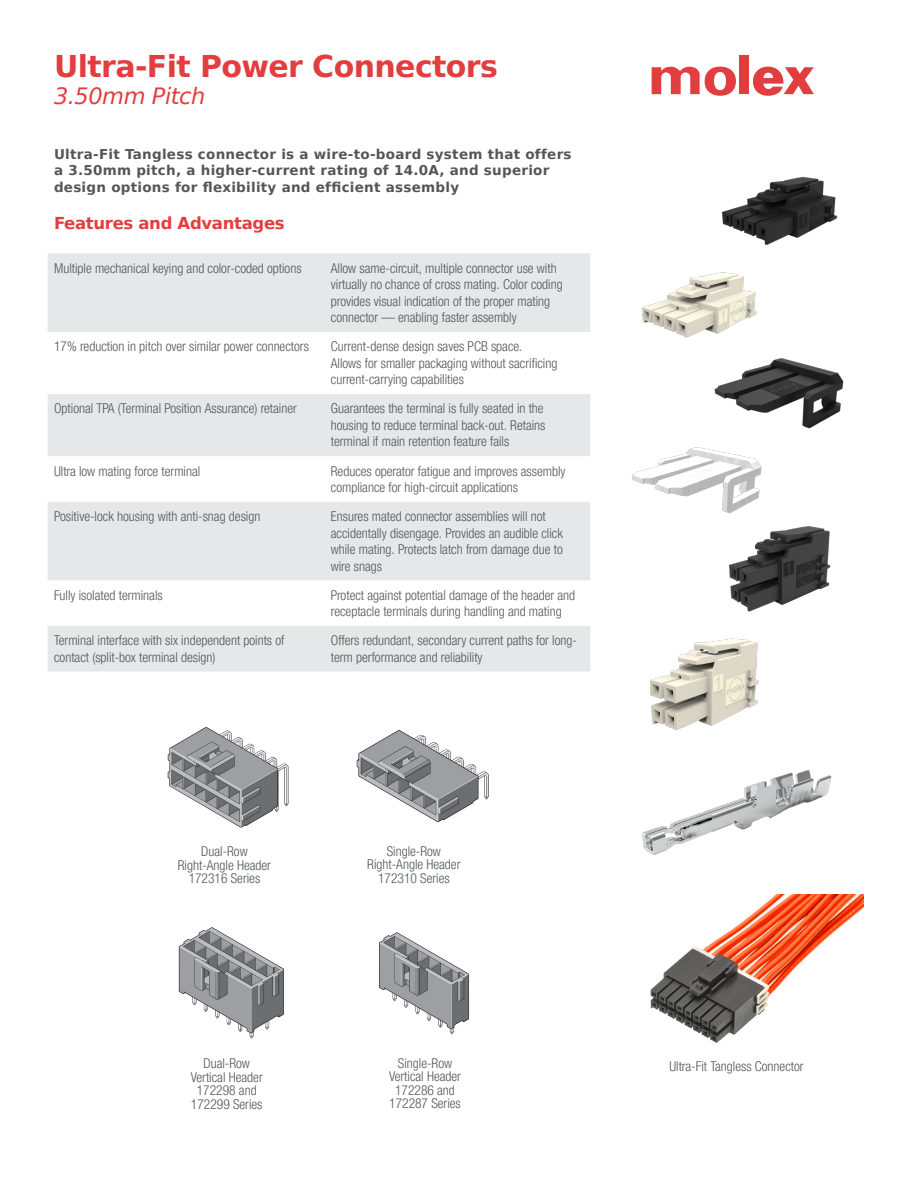
<style>
.page{position:relative;width:918px;height:1188px;background:#fff}
.page>*{position:absolute;margin:0;border:0;box-sizing:border-box;transform-origin:0 0}
.t1{font:700 30px "Bitstream Vera Sans";letter-spacing:-.02em;color:#e23d3f}
.t2{font:italic 22.5px "Bitstream Vera Sans";letter-spacing:-.02em;color:#e23d3f}
.t3{font:700 16.5px "Bitstream Vera Sans";letter-spacing:-.02em;color:#e23d3f}
.t4{font:300 condensed 13.5px/16.5px "Helvetica Neue LTW1 G";color:#545656}
.t5{font:700 13.5px/16.5px "Bitstream Vera Sans";letter-spacing:.02em;color:#545656}
</style>
<div class="page">
<img style="left:379px;top:932px;width:90px;height:103px">
<img style="left:650px;top:895px;width:214px;height:148px">
<div style="left:739px;top:56px;width:10px;height:38px;background:#e23d3f"></div>
<svg style="left:652px;top:66px;width:84px;height:30px"></svg>
<svg style="left:753px;top:67px;width:61px;height:29px"></svg>
<svg style="left:48px;top:253px;width:542px;height:418px;fill:#e6e7e8"></svg>
<img style="left:167px;top:727px;width:122px;height:101px">
<img style="left:178px;top:927px;width:106px;height:112px">
<img style="left:356px;top:730px;width:133px;height:93px">
<img style="left:721px;top:177px;width:117px;height:65px">
<img style="left:642px;top:242px;width:131px;height:96px">
<img style="left:729px;top:526px;width:102px;height:85px">
<img style="left:649px;top:611px;width:110px;height:120px">
<img style="left:641px;top:770px;width:191px;height:85px">
<img style="left:714px;top:358px;width:130px;height:71px">
<img style="left:631px;top:447px;width:134px;height:81px">
<h1 class="t1" style="left:54px;top:49px;width:445px">Ultra-Fit Power Connectors</h1>
<h2 class="t2" style="left:54px;top:83px;width:153px">3.50mm Pitch</h2>
<p class="t5" style="left:54px;top:146px;width:519px">Ultra-Fit Tangless connector is a wire-to-board system that offers a 3.50mm pitch, a higher-current rating of 14.0A, and superior design options for flexibility and efficient assembly</p>
<p class="t3" style="left:54px;top:214px;width:232px">Features and Advantages</p>
<p class="t4" style="left:54px;top:260px;width:249px">Multiple mechanical keying and color-coded options</p>
<p class="t4" style="left:331px;top:260px;width:233px">Allow same-circuit, multiple connector use with virtually no chance of cross mating. Color coding provides visual indication of the proper mating connector — enabling faster assembly</p>
<p class="t4" style="left:54px;top:338px;width:256px">17% reduction in pitch over similar power connectors</p>
<p class="t4" style="left:331px;top:338px;width:228px">Current-dense design saves PCB space.<br>Allows for smaller packaging without sacrificing current‑carrying capabilities</p>
<p class="t4" style="left:54px;top:401px;width:244px">Optional TPA (Terminal Position Assurance) retainer</p>
<p class="t4" style="left:331px;top:401px;width:216px">Guarantees the terminal is fully seated in the housing to reduce terminal back-out. Retains terminal if main retention feature fails</p>
<p class="t4" style="left:54px;top:463px;width:148px">Ultra low mating force terminal</p>
<p class="t4" style="left:331px;top:463px;width:236px">Reduces operator fatigue and improves assembly compliance for high-circuit applications</p>
<p class="t4" style="left:54px;top:508px;width:208px">Positive-lock housing with anti-snag design</p>
<p class="t4" style="left:331px;top:508px;width:234px">Ensures mated connector assemblies will not accidentally disengage. Provides an audible click while mating. Protects latch from damage due to wire snags</p>
<p class="t4" style="left:54px;top:587px;width:110px">Fully isolated terminals</p>
<p class="t4" style="left:331px;top:587px;width:246px">Protect against potential damage of the header and receptacle terminals during handling and mating</p>
<p class="t4" style="left:54px;top:632px;width:232px">Terminal interface with six independent points of contact (split-box terminal design)</p>
<p class="t4" style="left:331px;top:632px;width:248px">Offers redundant, secondary current paths for long&shy;term performance and reliability</p>
<p class="t4" style="left:178px;top:845px;width:95px;line-height:13.5px;text-align:center">Dual-Row<br>Right-Angle Header<br>172316 Series</p>
<p class="t4" style="left:191px;top:1057px;width:74px;line-height:13.5px;text-align:center">Dual-Row<br>Vertical Header<br>172298 and<br>172299 Series</p>
<p class="t4" style="left:367px;top:844px;width:95px;line-height:13.5px;text-align:center">Single-Row<br>Right-Angle Header<br>172310 Series</p>
<p class="t4" style="left:389px;top:1056px;width:74px;line-height:13.5px;text-align:center">Single-Row<br>Vertical Header<br>172286 and<br>172287 Series</p>
<p class="t4" style="left:669px;top:1059px;width:136px">Ultra-Fit Tangless Connector</p>
</div>
